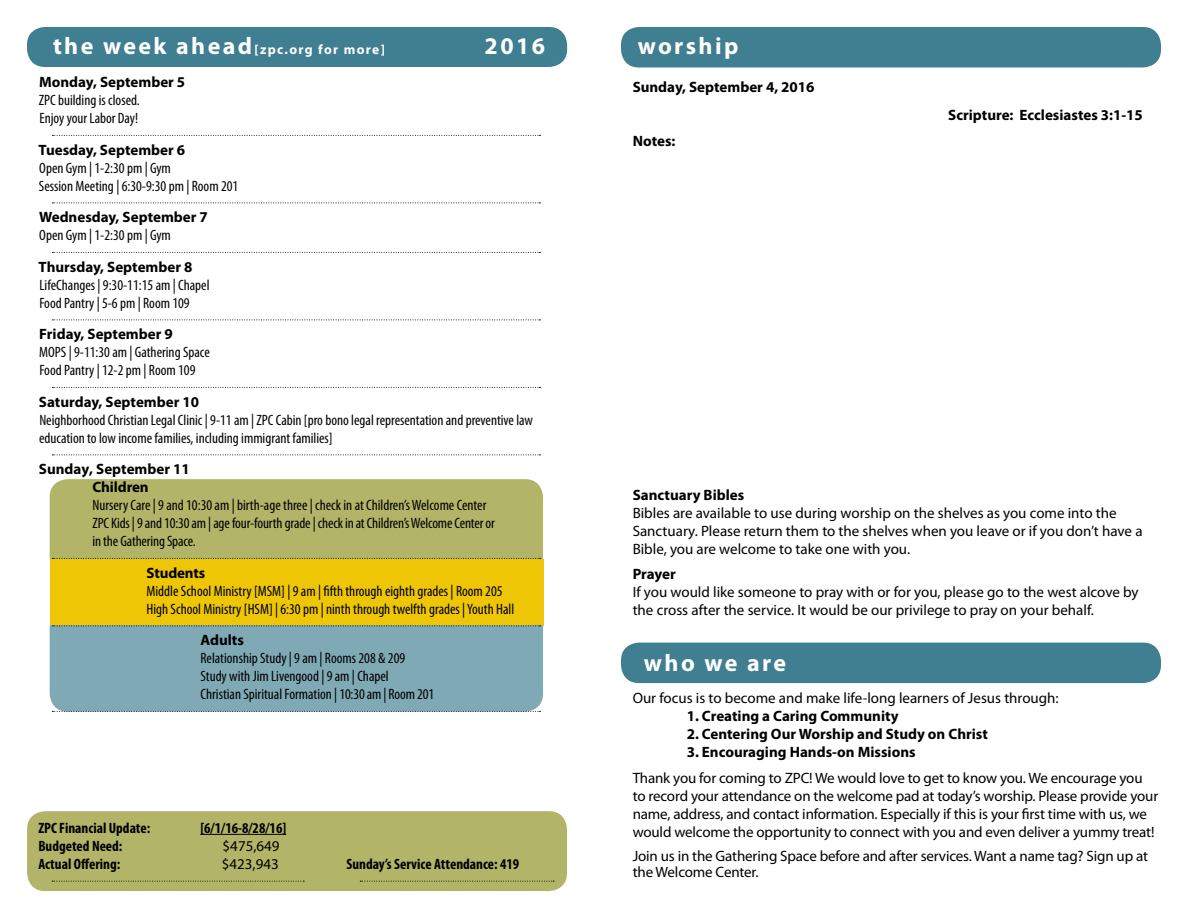
<style>
.page{position:relative;width:1188px;height:918px;background:#fff}
.page>*{position:absolute;margin:0;border:0;box-sizing:border-box;transform-origin:0 0}
.t1{font:700 24px "Myriad Pro";letter-spacing:.1em;color:#fff}
.t2{font:condensed 15px/18px "Myriad Pro";color:#000}
.t3{font:15px/18px "Myriad Pro";letter-spacing:-.01em;color:#000}
.t4{font:700 15px/18px "Myriad Pro";color:#000}
.t5{font:700 condensed 15px "Myriad Pro";color:#000}
.t6{font:700 13.5px "Myriad Pro";letter-spacing:.1em;color:#fff}
.s1{font-size:24px}
</style>
<div class="page">
<div style="left:621px;top:27px;width:540px;height:41px;background:#407e91;border-radius:18px"></div>
<div style="left:621px;top:643px;width:540px;height:40px;background:#407e91;border-radius:18px"></div>
<div style="left:27px;top:27px;width:540px;height:40px;background:#407e91;border-radius:18px"></div>
<div style="left:27px;top:811px;width:540px;height:80px;background:#b2b468;border-radius:18px"></div>
<svg style="left:360px;top:881px;width:194px;height:1px"></svg>
<hr style="left:200px;top:834px;width:86px;height:1px;background:#000">
<svg style="left:52px;top:881px;width:252px;height:1px"></svg>
<div style="left:50px;top:559px;width:493px;height:66px;background:#eec606"></div>
<svg style="left:52px;top:135px;width:489px;height:1px"></svg>
<svg style="left:52px;top:203px;width:489px;height:1px"></svg>
<svg style="left:52px;top:252px;width:489px;height:1px"></svg>
<svg style="left:52px;top:320px;width:489px;height:1px"></svg>
<svg style="left:52px;top:387px;width:489px;height:1px"></svg>
<svg style="left:52px;top:455px;width:489px;height:1px"></svg>
<div style="left:50px;top:479px;width:493px;height:80px;background:#b2b468"></div>
<div style="left:50px;top:625px;width:493px;height:87px;background:#80a9b6"></div>
<p class="t6" style="left:53px;top:42px;width:333px"><span class="s1">the week ahead</span>[zpc.org for more]</p>
<h1 class="t1" style="left:485px;top:32px;width:62px">2016</h1>
<p class="t4" style="left:39px;top:73px;width:148px">Monday, September 5</p>
<p class="t2" style="left:39px;top:91px;width:103px">ZPC building is closed.<br>Enjoy your Labor Day!</p>
<p class="t4" style="left:39px;top:141px;width:148px">Tuesday, September 6</p>
<p class="t2" style="left:39px;top:159px;width:201px">Open Gym | 1-2:30 pm | Gym<br>Session Meeting | 6:30-9:30 pm | Room 201</p>
<p class="t4" style="left:39px;top:208px;width:170px">Wednesday, September 7</p>
<p class="t2" style="left:39px;top:226px;width:133px">Open Gym | 1-2:30 pm | Gym</p>
<p class="t4" style="left:39px;top:258px;width:155px">Thursday, September 8</p>
<p class="t2" style="left:39px;top:276px;width:172px">LifeChanges | 9:30-11:15 am | Chapel<br>Food Pantry | 5-6 pm | Room 109</p>
<p class="t4" style="left:39px;top:325px;width:135px">Friday, September 9</p>
<p class="t2" style="left:39px;top:343px;width:172px">MOPS | 9-11:30 am | Gathering Space<br>Food Pantry | 12-2 pm | Room 109</p>
<p class="t4" style="left:39px;top:393px;width:162px">Saturday, September 10</p>
<p class="t2" style="left:39px;top:411px;width:495px">Neighborhood Christian Legal Clinic | 9-11 am | ZPC Cabin [pro bono legal representation and preventive law education to low income families, including immigrant families]</p>
<p class="t4" style="left:93px;top:460px;width:99px;text-indent:-54px">Sunday, September 11<br>Children</p>
<p class="t2" style="left:93px;top:496px;width:404px">Nursery Care | 9 and 10:30 am | birth-age three | check in at Children’s Welcome Center<br>ZPC Kids | 9 and 10:30 am | age four-fourth grade | check in at Children’s Welcome Center or in the Gathering Space.</p>
<p class="t4" style="left:147px;top:564px;width:60px">Students</p>
<p class="t2" style="left:147px;top:582px;width:369px">Middle School Ministry [MSM] | 9 am | fifth through eighth grades | Room 205<br>High School Ministry [HSM] | 6:30 pm | ninth through twelfth grades | Youth Hall</p>
<p class="t4" style="left:201px;top:631px;width:45px">Adults</p>
<p class="t2" style="left:201px;top:649px;width:235px">Relationship Study | 9 am | Rooms 208 &amp; 209<br>Study with Jim Livengood | 9 am | Chapel<br>Christian Spiritual Formation | 10:30 am | Room 201</p>
<p class="t5" style="left:38px;top:820px;width:113px">ZPC Financial Update:</p>
<p class="t5" style="left:200px;top:820px;width:87px">[6/1/16-8/28/16]</p>
<p class="t5" style="left:38px;top:838px;width:86px">Budgeted Need:</p>
<p class="t3" style="left:223px;top:837px;width:58px">$475,649</p>
<p class="t5" style="left:38px;top:856px;width:83px">Actual Offering:</p>
<p class="t3" style="left:222px;top:855px;width:58px">$423,943</p>
<p class="t5" style="left:346px;top:856px;width:174px">Sunday’s Service Attendance: 419</p>
<h1 class="t1" style="left:638px;top:33px;width:102px">worship</h1>
<p class="t4" style="left:633px;top:79px;width:183px">Sunday, September 4, 2016</p>
<p class="t4" style="left:633px;top:132px;width:44px">Notes:</p>
<p class="t4" style="left:948px;top:106px;width:196px">Scripture: Ecclesiastes 3:1-15</p>
<p class="t4" style="left:633px;top:487px;width:113px">Sanctuary Bibles</p>
<p class="t3" style="left:633px;top:505px;width:511px">Bibles are available to use during worship on the shelves as you come into the<br>Sanctuary. Please return them to the shelves when you leave or if you don’t have a<br>Bible, you are welcome to take one with you.</p>
<p class="t4" style="left:633px;top:565px;width:45px">Prayer</p>
<p class="t3" style="left:633px;top:584px;width:507px">If you would like someone to pray with or for you, please go to the west alcove by the cross after the service. It would be our privilege to pray on your behalf.</p>
<h1 class="t1" style="left:644px;top:649px;width:144px">who we are</h1>
<p class="t3" style="left:633px;top:689px;width:428px">Our focus is to become and make life-long learners of Jesus through:</p>
<p class="t4" style="left:687px;top:707px;width:213px">1. Creating a Caring Community</p>
<p class="t4" style="left:687px;top:725px;width:303px">2. Centering Our Worship and Study on Christ</p>
<p class="t4" style="left:687px;top:743px;width:231px">3. Encouraging Hands-on Missions</p>
<p class="t3" style="left:633px;top:769px;width:527px">Thank you for coming to ZPC! We would love to get to know you. We encourage you to record your attendance on the welcome pad at today’s worship. Please provide your name, address, and contact information. Especially if this is your first time with us, we would welcome the opportunity to connect with you and even deliver a yummy treat!</p>
<p class="t3" style="left:633px;top:848px;width:517px;line-height:16.5px">Join us in the Gathering Space before and after services. Want a name tag? Sign up at the Welcome Center.</p>
</div>
